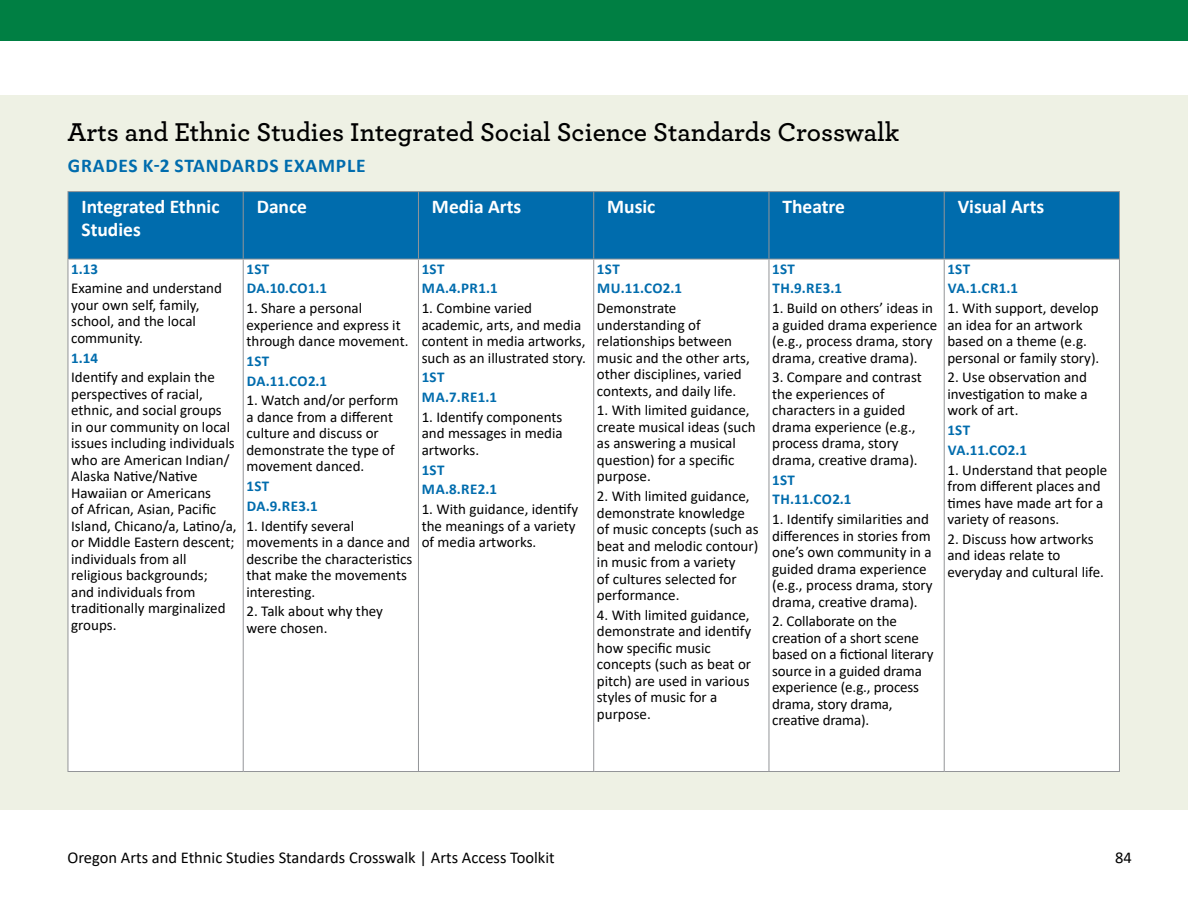
<style>
.page{position:relative;width:1188px;height:918px;background:#fff}
.page>*{position:absolute;margin:0;border:0;box-sizing:border-box;transform-origin:0 0}
.Heading_2{font:600 27px "Archer";color:#000}
.Not_H4{font:700 19.5px/23.4px "Calibri";color:#fff}
.Heading_3{font:700 19.5px "Calibri";letter-spacing:.04em;color:#006cad}
.t1{font:16.5px "Calibri";color:#000}
.table_text{font:15px/16.5px "Calibri";color:#000}
.table_text-2{font:700 15px "Calibri";letter-spacing:.02em;color:#006cad}
</style>
<div class="page">
<div style="left:0;top:0;width:1188px;height:40px;background:#007f43"></div>
<div style="left:0;top:95px;width:1188px;height:715px;background:#eef1e4"></div>
<div style="left:69px;top:192px;width:1050px;height:67px;background:#006cad"></div>
<div style="left:69px;top:260px;width:1050px;height:511px;background:#fff"></div>
<hr style="left:243px;top:192px;width:1px;height:67px;background:#939598">
<hr style="left:418px;top:192px;width:1px;height:67px;background:#939598">
<hr style="left:593px;top:192px;width:1px;height:67px;background:#939598">
<hr style="left:769px;top:192px;width:1px;height:67px;background:#939598">
<hr style="left:944px;top:192px;width:1px;height:67px;background:#939598">
<hr style="left:243px;top:260px;width:1px;height:511px;background:#939598">
<hr style="left:769px;top:260px;width:1px;height:511px;background:#939598">
<hr style="left:944px;top:260px;width:1px;height:511px;background:#939598">
<hr style="left:68px;top:259px;width:1px;height:512px;background:#939598">
<hr style="left:1119px;top:259px;width:1px;height:512px;background:#939598">
<hr style="left:68px;top:771px;width:175px;height:1px;background:#939598">
<hr style="left:243px;top:771px;width:175px;height:1px;background:#939598">
<hr style="left:594px;top:771px;width:175px;height:1px;background:#939598">
<hr style="left:769px;top:771px;width:175px;height:1px;background:#939598">
<hr style="left:944px;top:771px;width:176px;height:1px;background:#939598">
<hr style="left:68px;top:191px;width:175px;height:1px;background:#939598">
<hr style="left:243px;top:191px;width:175px;height:1px;background:#939598">
<hr style="left:418px;top:191px;width:176px;height:1px;background:#939598">
<hr style="left:594px;top:191px;width:175px;height:1px;background:#939598">
<hr style="left:769px;top:191px;width:175px;height:1px;background:#939598">
<hr style="left:944px;top:191px;width:176px;height:1px;background:#939598">
<hr style="left:68px;top:192px;width:1px;height:67px;background:#939598">
<hr style="left:1119px;top:192px;width:1px;height:67px;background:#939598">
<hr style="left:68px;top:259px;width:175px;height:1px;background:#939598">
<hr style="left:243px;top:259px;width:175px;height:1px;background:#939598">
<hr style="left:418px;top:259px;width:176px;height:1px;background:#939598">
<hr style="left:594px;top:259px;width:175px;height:1px;background:#939598">
<hr style="left:769px;top:259px;width:175px;height:1px;background:#939598">
<hr style="left:944px;top:259px;width:175px;height:1px;background:#939598">
<hr style="left:418px;top:260px;width:1px;height:511px;background:#939598">
<hr style="left:593px;top:260px;width:1px;height:511px;background:#939598">
<hr style="left:418px;top:771px;width:176px;height:1px;background:#939598">
<p class="Heading_2" style="left:68px;top:112px;width:833px">Arts and Ethnic Studies Integrated Social Science Standards Crosswalk</p>
<p class="Heading_3" style="left:68px;top:151px;width:299px">GRADES K-2 STANDARDS EXAMPLE</p>
<p class="Not_H4" style="left:81px;top:195px;width:140px">Integrated Ethnic<br>Studies</p>
<p class="Not_H4" style="left:257px;top:195px;width:52px">Dance</p>
<p class="Not_H4" style="left:432px;top:195px;width:91px">Media Arts</p>
<p class="Not_H4" style="left:607px;top:195px;width:50px">Music</p>
<p class="Not_H4" style="left:782px;top:195px;width:64px">Theatre</p>
<p class="Not_H4" style="left:958px;top:195px;width:88px">Visual Arts</p>
<p class="table_text-2" style="left:71px;top:258px;width:28px">1.13</p>
<p class="table_text" style="left:71px;top:280px;width:152px">Examine and understand your own self, family, school, and the local community.</p>
<p class="table_text-2" style="left:71px;top:347px;width:28px">1.14</p>
<p class="table_text" style="left:71px;top:369px;width:167px">Identify and explain the perspectives of racial, ethnic, and social groups in our community on local issues including individuals who are American Indian/<br>Alaska Native/Native<br>Hawaiian or Americans<br>of African, Asian, Pacific<br>Island, Chicano/a, Latino/a, or Middle Eastern descent; individuals from all religious backgrounds;<br>and individuals from traditionally marginalized groups.</p>
<p class="table_text-2" style="left:246px;top:258px;width:24px">1ST</p>
<p class="table_text-2" style="left:247px;top:278px;width:82px">DA.10.CO1.1</p>
<p class="table_text" style="left:246px;top:299px;width:164px">1. Share a personal experience and express it through dance movement.</p>
<p class="table_text-2" style="left:246px;top:350px;width:24px">1ST</p>
<p class="table_text-2" style="left:247px;top:370px;width:82px">DA.11.CO2.1</p>
<p class="table_text" style="left:246px;top:392px;width:154px">1. Watch and/or perform a dance from a different culture and discuss or demonstrate the type of movement danced.</p>
<p class="table_text-2" style="left:246px;top:475px;width:24px">1ST</p>
<p class="table_text-2" style="left:247px;top:495px;width:72px">DA.9.RE3.1</p>
<p class="table_text" style="left:246px;top:517px;width:167px">1. Identify several movements in a dance and describe the characteristics that make the movements interesting.</p>
<p class="table_text" style="left:246px;top:603px;width:138px">2. Talk about why they were chosen.</p>
<p class="table_text-2" style="left:422px;top:258px;width:24px">1ST</p>
<p class="table_text-2" style="left:422px;top:278px;width:77px">MA.4.PR1.1</p>
<p class="table_text" style="left:422px;top:299px;width:166px">1. Combine varied academic, arts, and media content in media artworks, such as an illustrated story.</p>
<p class="table_text-2" style="left:422px;top:367px;width:24px">1ST</p>
<p class="table_text-2" style="left:422px;top:386px;width:76px">MA.7.RE1.1</p>
<p class="table_text" style="left:422px;top:408px;width:143px;text-align:justify">1. Identify components and messages in media artworks.</p>
<p class="table_text-2" style="left:422px;top:459px;width:24px">1ST</p>
<p class="table_text-2" style="left:422px;top:479px;width:76px">MA.8.RE2.1</p>
<p class="table_text" style="left:422px;top:500px;width:158px">1. With guidance, identify the meanings of a variety of media artworks.</p>
<p class="table_text-2" style="left:597px;top:258px;width:24px">1ST</p>
<p class="table_text-2" style="left:597px;top:278px;width:86px">MU.11.CO2.1</p>
<p class="table_text" style="left:597px;top:299px;width:154px">Demonstrate understanding of relationships between music and the other arts, other disciplines, varied contexts, and daily life.</p>
<p class="table_text" style="left:597px;top:402px;width:160px">1. With limited guidance, create musical ideas (such as answering a musical question) for a specific purpose.</p>
<p class="table_text" style="left:597px;top:487px;width:163px">2. With limited guidance, demonstrate knowledge of music concepts (such as beat and melodic contour) in music from a variety<br>of cultures selected for performance.</p>
<p class="table_text" style="left:597px;top:606px;width:156px">4. With limited guidance, demonstrate and identify how specific music concepts (such as beat or pitch) are used in various styles of music for a purpose.</p>
<p class="table_text-2" style="left:772px;top:258px;width:24px">1ST</p>
<p class="table_text-2" style="left:772px;top:278px;width:71px">TH.9.RE3.1</p>
<p class="table_text" style="left:772px;top:299px;width:167px">1. Build on others’ ideas in a guided drama experience (e.g., process drama, story drama, creative drama).</p>
<p class="table_text" style="left:772px;top:369px;width:151px">3. Compare and contrast the experiences of characters in a guided drama experience (e.g., process drama, story drama, creative drama).</p>
<p class="table_text-2" style="left:772px;top:469px;width:24px">1ST</p>
<p class="table_text-2" style="left:772px;top:489px;width:81px">TH.11.CO2.1</p>
<p class="table_text" style="left:772px;top:510px;width:162px">1. Identify similarities and differences in stories from one’s own community in a guided drama experience (e.g., process drama, story drama, creative drama).</p>
<p class="table_text" style="left:772px;top:613px;width:163px">2. Collaborate on the creation of a short scene based on a fictional literary source in a guided drama experience (e.g., process drama, story drama, creative drama).</p>
<p class="table_text-2" style="left:947px;top:258px;width:24px">1ST</p>
<p class="table_text-2" style="left:948px;top:278px;width:72px">VA.1.CR1.1</p>
<p class="table_text" style="left:947px;top:299px;width:153px">1. With support, develop an idea for an artwork based on a theme (e.g. personal or family story).</p>
<p class="table_text" style="left:947px;top:369px;width:142px;text-align:justify">2. Use observation and investigation to make a work of art.</p>
<p class="table_text-2" style="left:947px;top:419px;width:24px">1ST</p>
<p class="table_text-2" style="left:948px;top:439px;width:81px">VA.11.CO2.1</p>
<p class="table_text" style="left:947px;top:461px;width:161px">1. Understand that people from different places and times have made art for a variety of reasons.</p>
<p class="table_text" style="left:947px;top:530px;width:158px">2. Discuss how artworks and ideas relate to everyday and cultural life.</p>
<p class="t1" style="left:68px;top:846px;width:489px">Oregon Arts and Ethnic Studies Standards Crosswalk | Arts Access Toolkit</p>
<p class="t1" style="left:1115px;top:846px;width:18px">84</p>
</div>
